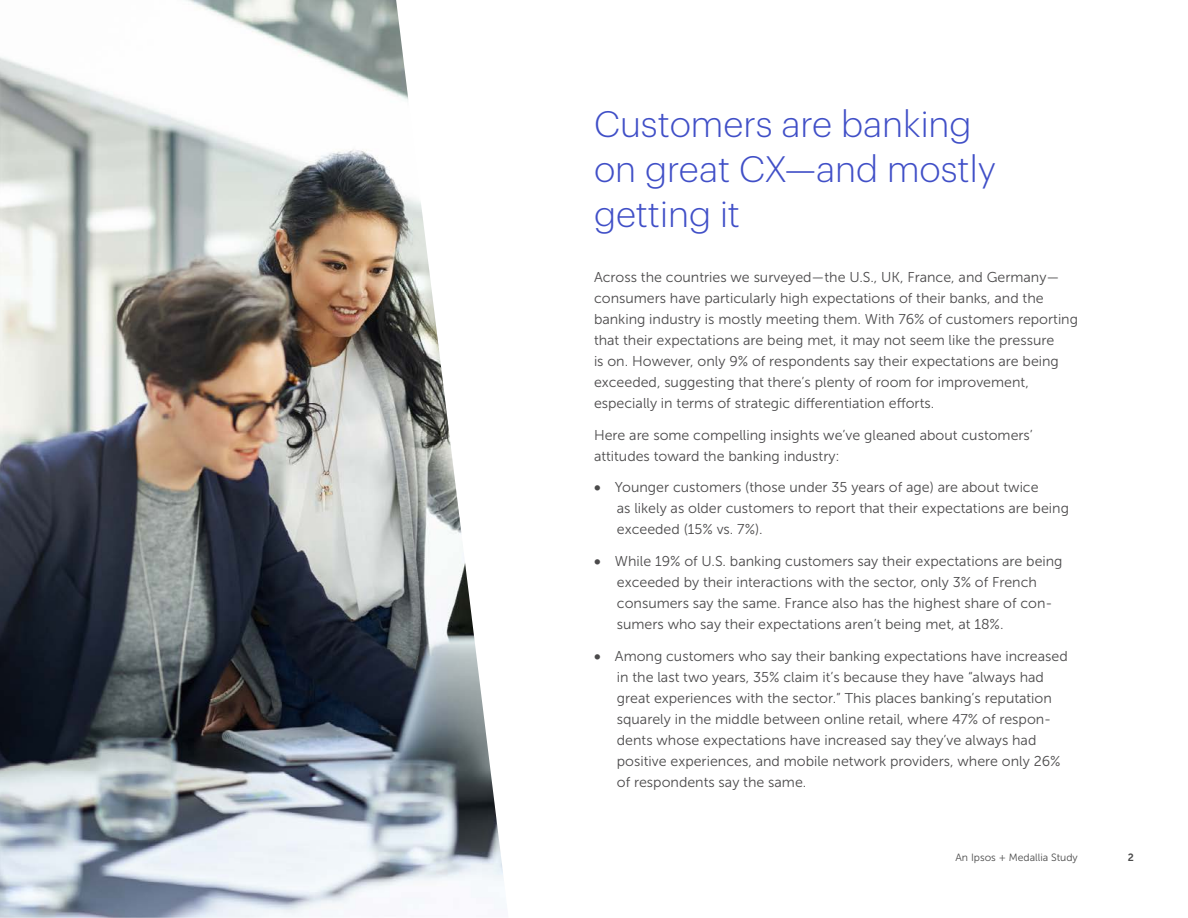
<style>
.page{position:relative;width:1188px;height:918px;background:#fff}
.page>*{position:absolute;margin:0;border:0;box-sizing:border-box;transform-origin:0 0}
.t1{font:300 36px/45px "Graphik";color:#404fc7}
.t2{font:14.25px/21px "Museo Sans 300";color:#4b4a4b}
.t3{font:10.5px "Museo Sans 300";color:#4a4a4a}
.t4{font:10.5px "Museo Sans 700";color:#4a4a4a}
.s1{font-family:"Museo Sans 900"}
</style>
<div class="page">
<img style="left:0;top:0;width:504px;height:918px">
<h1 class="t1" style="left:594px;top:99px;width:404px">Customers are banking on great CX—and mostly getting it</h1>
<p class="t2" style="left:594px;top:266px;width:486px">Across the countries we surveyed—the U.S., UK, France, and Germany— consumers have particularly high expectations of their banks, and the banking industry is mostly meeting them. With 76% of customers reporting that their expectations are being met, it may not seem like the pressure<br>is on. However, only 9% of respondents say their expectations are being exceeded, suggesting that there’s plenty of room for improvement, especially in terms of strategic differentiation efforts.</p>
<p class="t2" style="left:594px;top:424px;width:440px">Here are some compelling insights we’ve gleaned about customers’ attitudes toward the banking industry:</p>
<p class="t2" style="left:617px;top:477px;width:454px;text-indent:-23px"><span class="s1">•</span> Younger customers (those under 35 years of age) are about twice<br>as likely as older customers to report that their expectations are being exceeded (15% vs. 7%).</p>
<p class="t2" style="left:617px;top:551px;width:447px;text-indent:-23px"><span class="s1">•</span> While 19% of U.S. banking customers say their expectations are being exceeded by their interactions with the sector, only 3% of French consumers say the same. France also has the highest share of con&shy;sumers who say their expectations aren’t being met, at 18%.</p>
<p class="t2" style="left:617px;top:646px;width:452px;text-indent:-23px"><span class="s1">•</span> Among customers who say their banking expectations have increased in the last two years, 35% claim it’s because they have “always had great experiences with the sector.” This places banking’s reputation squarely in the middle between online retail, where 47% of respon&shy;dents whose expectations have increased say they’ve always had positive experiences, and mobile network providers, where only 26% of respondents say the same.</p>
<p class="t3" style="left:956px;top:852px;width:124px">An Ipsos + Medallia Study</p>
<p class="t4" style="left:1128px;top:852px;width:8px">2</p>
</div>
